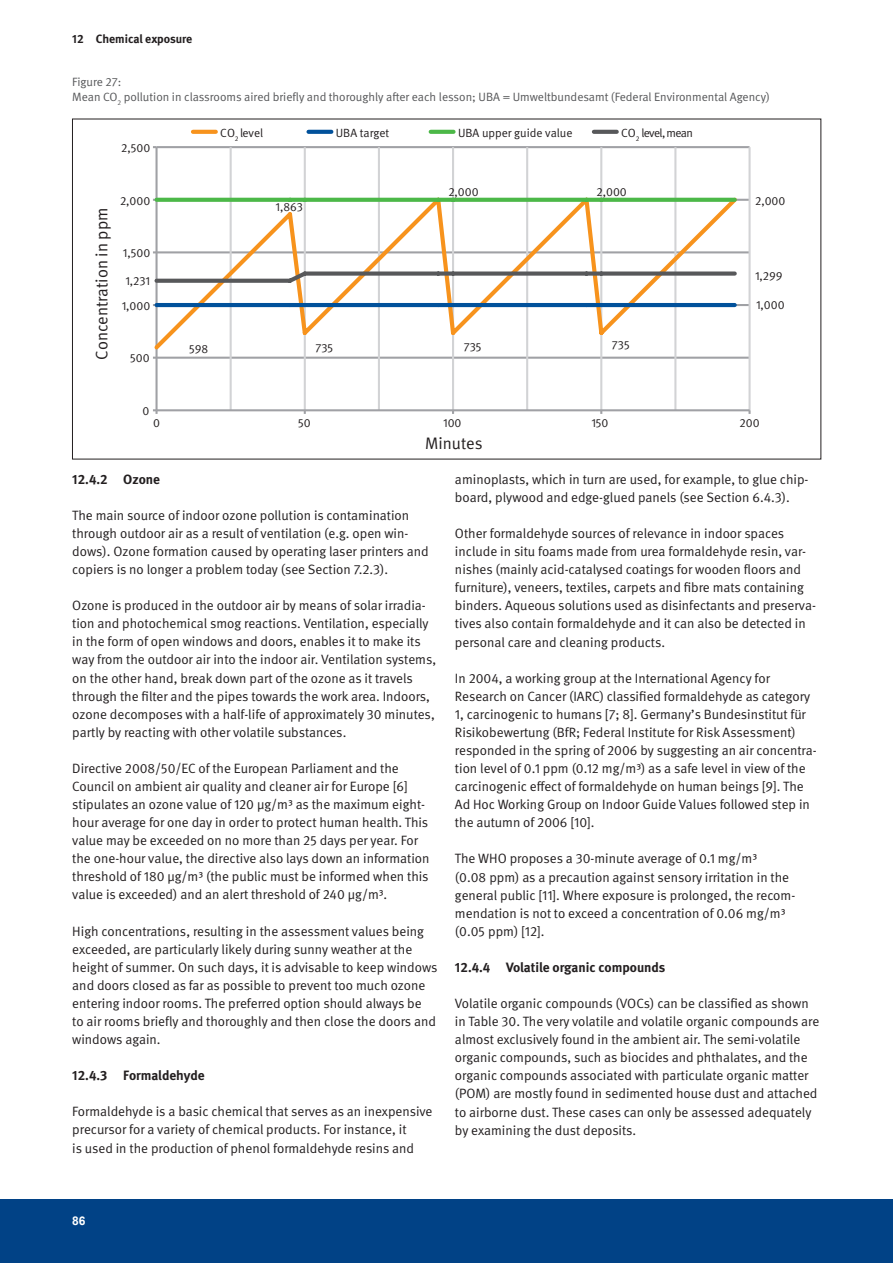
<style>
.page{position:relative;width:893px;height:1263px;background:#fff}
.page>*{position:absolute;margin:0;border:0;box-sizing:border-box;transform-origin:0 0}
.t1{font:16.65px "DGUV Meta";color:#231f20}
.t2{font:13.5px/18.1px "DGUV Meta";color:#231f20}
.t3{font:700 13.5px "DGUV Meta";color:#231f20}
.t4{font:12px/15px "DGUV Meta";color:#57585a}
.t5{font:700 12px "DGUV Meta";letter-spacing:-.005em;color:#231f20}
.t6{font:700 12px "Arial";color:#fff}
.t7{font:11.85px "DGUV Meta";color:#231f20}
.t8{font:11.85px "DGUV Meta";letter-spacing:-.055em;color:#231f20}
</style>
<div class="page">
<div style="left:0;top:1199px;width:893px;height:64px;background:#014286"></div>
<hr style="left:157px;top:357px;width:593px;height:2px;background:#a0a1a5">
<hr style="left:157px;top:304px;width:593px;height:2px;background:#a0a1a5">
<hr style="left:157px;top:251px;width:593px;height:2px;background:#a0a1a5">
<hr style="left:157px;top:199px;width:593px;height:2px;background:#a0a1a5">
<hr style="left:157px;top:146px;width:593px;height:2px;background:#a0a1a5">
<hr style="left:230px;top:147px;width:2px;height:263px;background:#d2d3d5">
<hr style="left:304px;top:147px;width:2px;height:263px;background:#d2d3d5">
<hr style="left:378px;top:147px;width:2px;height:263px;background:#d2d3d5">
<hr style="left:452px;top:147px;width:2px;height:263px;background:#d2d3d5">
<hr style="left:526px;top:147px;width:2px;height:263px;background:#d2d3d5">
<hr style="left:600px;top:147px;width:2px;height:263px;background:#d2d3d5">
<hr style="left:674px;top:147px;width:2px;height:263px;background:#d2d3d5">
<hr style="left:748px;top:147px;width:3px;height:263px;background:#d2d3d5">
<hr style="left:155px;top:147px;width:3px;height:263px;background:#a0a1a5">
<hr style="left:157px;top:409px;width:593px;height:2px;background:#a0a1a5">
<svg style="left:153px;top:409px;width:5px;height:5px"></svg>
<svg style="left:153px;top:194px;width:588px;height:159px"></svg>
<hr style="left:157px;top:303px;width:133px;height:4px;background:#01519b">
<hr style="left:290px;top:303px;width:15px;height:4px;background:#01519b">
<hr style="left:305px;top:303px;width:133px;height:4px;background:#01519b">
<hr style="left:438px;top:303px;width:15px;height:4px;background:#01519b">
<hr style="left:453px;top:303px;width:133px;height:4px;background:#01519b">
<hr style="left:586px;top:303px;width:15px;height:4px;background:#01519b">
<hr style="left:601px;top:303px;width:134px;height:4px;background:#01519b">
<svg style="left:157px;top:198px;width:133px;height:4px"></svg>
<svg style="left:290px;top:198px;width:15px;height:4px"></svg>
<svg style="left:305px;top:198px;width:133px;height:4px"></svg>
<svg style="left:438px;top:198px;width:15px;height:4px"></svg>
<svg style="left:453px;top:198px;width:133px;height:4px"></svg>
<svg style="left:586px;top:198px;width:15px;height:4px"></svg>
<svg style="left:601px;top:198px;width:134px;height:4px"></svg>
<svg style="left:153px;top:268px;width:586px;height:18px"></svg>
<svg style="left:193px;top:130px;width:23px;height:4px"></svg>
<svg style="left:308px;top:130px;width:23px;height:4px"></svg>
<svg style="left:431px;top:130px;width:23px;height:4px"></svg>
<svg style="left:594px;top:130px;width:23px;height:4px"></svg>
<p class="t5" style="left:72px;top:32px;width:121px">12 Chemical exposure</p>
<p class="t4" style="left:72px;top:75px;width:699px">Figure 27:<br>Mean CO<sub>2</sub> pollution in classrooms aired briefly and thoroughly after each lesson; UBA = Umweltbundesamt (Federal Environmental Agency)</p>
<p class="t7" style="left:121px;top:141px;width:31px">2,500</p>
<p class="t1" style="left:92px;top:360px;width:154px;rotate:-90deg">Concentration in ppm</p>
<p class="t7" style="left:120px;top:194px;width:32px">2,000</p>
<p class="t7" style="left:123px;top:246px;width:29px">1,500</p>
<p class="t7" style="left:125px;top:274px;width:26px">1,231</p>
<p class="t7" style="left:122px;top:299px;width:30px">1,000</p>
<p class="t7" style="left:130px;top:351px;width:21px">500</p>
<p class="t7" style="left:220px;top:126px;width:44px">CO<sub>2</sub> level</p>
<p class="t7" style="left:336px;top:126px;width:55px">UBA target</p>
<p class="t7" style="left:458px;top:126px;width:116px">UBA upper guide value</p>
<p class="t8" style="left:621px;top:126px;width:73px">CO<sub>2</sub> level, mean</p>
<p class="t7" style="left:276px;top:200px;width:29px">1,863</p>
<p class="t7" style="left:448px;top:185px;width:32px">2,000</p>
<p class="t7" style="left:597px;top:185px;width:32px">2,000</p>
<p class="t7" style="left:189px;top:342px;width:21px">598</p>
<p class="t7" style="left:315px;top:341px;width:19px">735</p>
<p class="t7" style="left:464px;top:340px;width:19px">735</p>
<p class="t7" style="left:612px;top:338px;width:19px">735</p>
<p class="t7" style="left:755px;top:194px;width:32px">2,000</p>
<p class="t7" style="left:755px;top:269px;width:29px">1,299</p>
<p class="t7" style="left:756px;top:298px;width:30px">1,000</p>
<p class="t7" style="left:142px;top:404px;width:8px">0</p>
<p class="t7" style="left:153px;top:416px;width:8px">0</p>
<p class="t7" style="left:298px;top:416px;width:14px">50</p>
<p class="t7" style="left:443px;top:416px;width:20px">100</p>
<p class="t7" style="left:591px;top:416px;width:19px">150</p>
<p class="t7" style="left:740px;top:416px;width:21px">200</p>
<p class="t1" style="left:425px;top:433px;width:59px">Minutes</p>
<p class="t3" style="left:72px;top:471px;width:89px">12.4.2 Ozone</p>
<p class="t2" style="left:72px;top:506px;width:358px">The main source of indoor ozone pollution is contamination through outdoor air as a result of ventilation (e.g. open win&shy;dows). Ozone formation caused by operating laser printers and copiers is no longer a problem today (see Section 7.2.3).</p>
<p class="t2" style="left:72px;top:597px;width:365px">Ozone is produced in the outdoor air by means of solar irradia&shy;tion and photochemical smog reactions. Ventilation, especially in the form of open windows and doors, enables it to make its way from the outdoor air into the indoor air. Ventilation systems, on the other hand, break down part of the ozone as it travels through the filter and the pipes towards the work area. Indoors, ozone decomposes with a half-life of approximately 30 minutes, partly by reacting with other volatile substances.</p>
<p class="t2" style="left:72px;top:759px;width:359px">Directive 2008/50/EC of the European Parliament and the Council on ambient air quality and cleaner air for Europe [6] stipulates an ozone value of 120 µg/m³ as the maximum eight&shy;hour average for one day in order to protect human health. This value may be exceeded on no more than 25 days per year. For the one-hour value, the directive also lays down an information threshold of 180 µg/m³ (the public must be informed when this value is exceeded) and an alert threshold of 240 µg/m³.</p>
<p class="t2" style="left:72px;top:922px;width:367px">High concentrations, resulting in the assessment values being exceeded, are particularly likely during sunny weather at the height of summer. On such days, it is advisable to keep windows and doors closed as far as possible to prevent too much ozone entering indoor rooms. The preferred option should always be<br>to air rooms briefly and thoroughly and then close the doors and windows again.</p>
<p class="t3" style="left:72px;top:1067px;width:134px">12.4.3 Formaldehyde</p>
<p class="t2" style="left:72px;top:1103px;width:362px">Formaldehyde is a basic chemical that serves as an inexpensive precursor for a variety of chemical products. For instance, it<br>is used in the production of phenol formaldehyde resins and</p>
<p class="t2" style="left:455px;top:470px;width:355px">aminoplasts, which in turn are used, for example, to glue chip&shy;board, plywood and edge-glued panels (see Section 6.4.3).</p>
<p class="t2" style="left:455px;top:525px;width:362px">Other formaldehyde sources of relevance in indoor spaces include in situ foams made from urea formaldehyde resin, var&shy;nishes (mainly acid-catalysed coatings for wooden floors and furniture), veneers, textiles, carpets and fibre mats containing binders. Aqueous solutions used as disinfectants and preserva&shy;tives also contain formaldehyde and it can also be detected in personal care and cleaning products.</p>
<p class="t2" style="left:455px;top:669px;width:363px">In 2004, a working group at the International Agency for Research on Cancer (IARC) classified formaldehyde as category 1, carcinogenic to humans [7; 8]. Germany’s Bundesinstitut für Risikobewertung (BfR; Federal Institute for Risk Assessment) responded in the spring of 2006 by suggesting an air concentra&shy;tion level of 0.1 ppm (0.12 mg/m³) as a safe level in view of the carcinogenic effect of formaldehyde on human beings [9]. The Ad Hoc Working Group on Indoor Guide Values followed step in the autumn of 2006 [10].</p>
<p class="t2" style="left:455px;top:850px;width:342px">The WHO proposes a 30-minute average of 0.1 mg/m³<br>(0.08 ppm) as a precaution against sensory irritation in the general public [11]. Where exposure is prolonged, the recom&shy;mendation is not to exceed a concentration of 0.06 mg/m³ (0.05 ppm) [12].</p>
<p class="t3" style="left:455px;top:959px;width:212px">12.4.4 Volatile organic compounds</p>
<p class="t2" style="left:455px;top:995px;width:366px">Volatile organic compounds (VOCs) can be classified as shown in Table 30. The very volatile and volatile organic compounds are almost exclusively found in the ambient air. The semi-volatile organic compounds, such as biocides and phthalates, and the organic compounds associated with particulate organic matter (POM) are mostly found in sedimented house dust and attached to airborne dust. These cases can only be assessed adequately by examining the dust deposits.</p>
<p class="t6" style="left:72px;top:1212px;width:15px">86</p>
</div>
